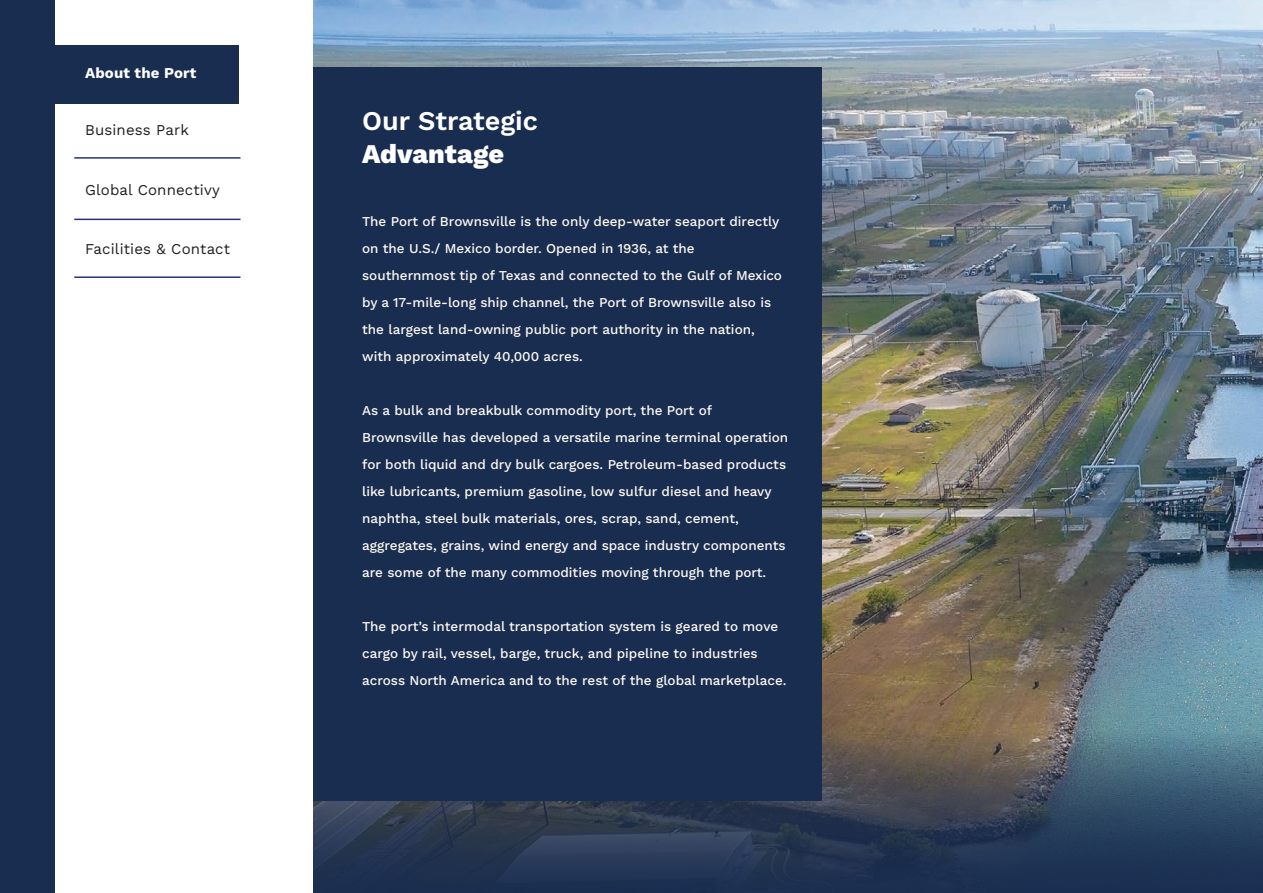
<style>
.page{position:relative;width:1263px;height:893px;background:#fff}
.page>*{position:absolute;margin:0;border:0;box-sizing:border-box;transform-origin:0 0}
.t1{font:600 27px "Work Sans";color:#fff}
.t2{font:800 27px "Work Sans";color:#fff}
.t3{font:15px "Work Sans";letter-spacing:.01em;color:#231f20}
.t4{font:700 15px "Work Sans";letter-spacing:.01em;color:#fff}
.t5{font:500 13.5px/27px "Work Sans";color:#fef9f4}
</style>
<div class="page">
<img style="left:313px;top:0;width:950px;height:731px">
<svg style="left:313px;top:731px;width:950px;height:162px;background:#334358"></svg>
<div style="left:194px;top:67px;width:628px;height:734px;background:#192d50"></div>
<div style="left:0;top:0;width:312px;height:893px;background:#fff"></div>
<div style="left:0;top:0;width:54px;height:893px;background:#192d50"></div>
<div style="left:48px;top:45px;width:190px;height:59px;background:#192d50"></div>
<hr style="left:74px;top:157px;width:166px;height:2px;background:#293278">
<hr style="left:74px;top:219px;width:166px;height:1px;background:#293278">
<hr style="left:74px;top:276px;width:166px;height:2px;background:#293278">
<p class="t4" style="left:85px;top:62px;width:113px">About the Port</p>
<p class="t3" style="left:85px;top:118px;width:105px">Business Park</p>
<p class="t3" style="left:85px;top:179px;width:136px">Global Connectivy</p>
<p class="t3" style="left:85px;top:237px;width:147px">Facilities &amp; Contact</p>
<h1 class="t1" style="left:362px;top:100px;width:177px">Our Strategic</h1>
<h1 class="t2" style="left:362px;top:133px;width:143px">Advantage</h1>
<p class="t5" style="left:362px;top:207px;width:421px">The Port of Brownsville is the only deep-water seaport directly on the U.S./ Mexico border. Opened in 1936, at the southernmost tip of Texas and connected to the Gulf of Mexico by a 17-mile-long ship channel, the Port of Brownsville also is the largest land-owning public port authority in the nation, with approximately 40,000 acres.</p>
<p class="t5" style="left:362px;top:396px;width:427px">As a bulk and breakbulk commodity port, the Port of Brownsville has developed a versatile marine terminal operation for both liquid and dry bulk cargoes. Petroleum-based products like lubricants, premium gasoline, low sulfur diesel and heavy naphtha, steel bulk materials, ores, scrap, sand, cement, aggregates, grains, wind energy and space industry components are some of the many commodities moving through the port.</p>
<p class="t5" style="left:362px;top:612px;width:426px">The port’s intermodal transportation system is geared to move cargo by rail, vessel, barge, truck, and pipeline to industries across North America and to the rest of the global marketplace.</p>
</div>
